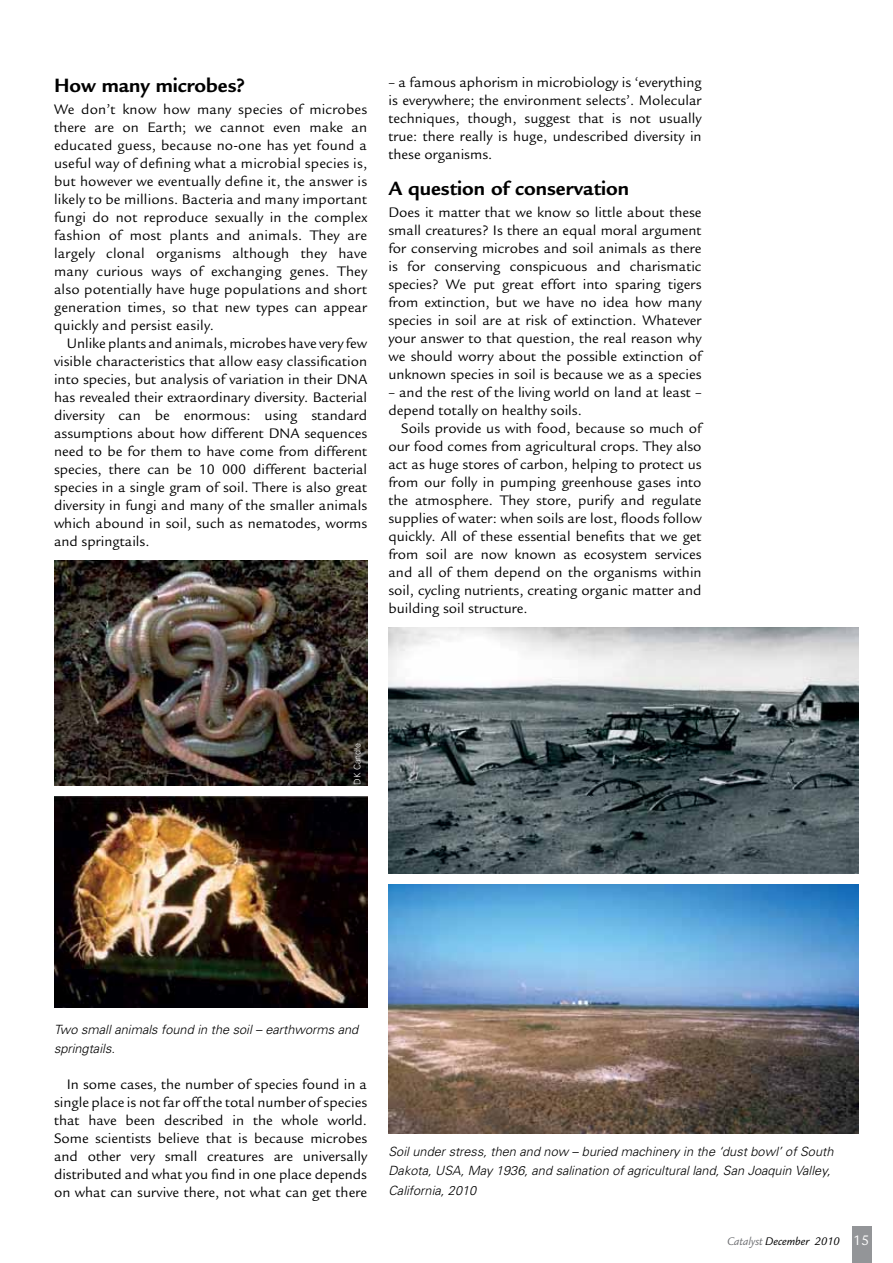
<style>
.page{position:relative;width:893px;height:1263px;background:#fff}
.page>*{position:absolute;margin:0;border:0;box-sizing:border-box;transform-origin:0 0}
.t1{font:700 21px "Legacy Sans";color:#000}
.t2{font:15px/18px "Legacy Sans";color:#000;text-align:justify}
.t3{font:italic 300 12.75px/19.5px "Univers";color:#000}
.t4{font:italic 12px "Legacy Sans";color:#000}
.t5{font:300 9px "Univers";color:#fff}
.s1{color:#6d6e71}
.s2{font-style:normal;font-size:15px;color:#fff}
</style>
<div class="page">
<div style="left:852px;top:1226px;width:20px;height:37px;background:#939598"></div>
<img style="left:54px;top:561px;width:313px;height:225px">
<img style="left:54px;top:796px;width:313px;height:212px">
<img style="left:388px;top:627px;width:471px;height:247px">
<img style="left:388px;top:885px;width:471px;height:248px">
<h1 class="t1" style="left:54px;top:73px;width:193px">How many microbes?</h1>
<p class="t2" style="left:54px;top:101px;width:315px">We don’t know how many species of microbes there are on Earth; we cannot even make an educated guess, because no-one has yet found a useful way of defining what a microbial species is, but however we eventually define it, the answer is likely to be millions. Bacteria and many important fungi do not reproduce sexually in the complex fashion of most plants and animals. They are largely clonal organisms although they have many curious ways of exchanging genes. They also potentially have huge populations and short generation times, so that new types can appear quickly and persist easily.</p>
<p class="t2" style="left:54px;top:335px;width:315px;text-indent:13px">Unlike plants and animals, microbes have very few visible characteristics that allow easy classification into species, but analysis of variation in their DNA has revealed their extraordinary diversity. Bacterial diversity can be enormous: using standard assumptions about how different DNA sequences need to be for them to have come from different species, there can be 10 000 different bacterial species in a single gram of soil. There is also great diversity in fungi and many of the smaller animals which abound in soil, such as nematodes, worms and springtails.</p>
<p class="t2" style="left:388px;top:74px;width:315px">– a famous aphorism in microbiology is ‘everything is everywhere; the environment selects’. Molecular techniques, though, suggest that is not usually true: there really is huge, undescribed diversity in these organisms.</p>
<h1 class="t1" style="left:388px;top:176px;width:242px">A question of conservation</h1>
<p class="t2" style="left:388px;top:203px;width:315px">Does it matter that we know so little about these small creatures? Is there an equal moral argument for conserving microbes and soil animals as there is for conserving conspicuous and charismatic species? We put great effort into sparing tigers from extinction, but we have no idea how many species in soil are at risk of extinction. Whatever your answer to that question, the real reason why we should worry about the possible extinction of unknown species in soil is because we as a species</p>
<p class="t2" style="left:388px;top:383px;width:315px">– and the rest of the living world on land at least – depend totally on healthy soils.</p>
<p class="t2" style="left:388px;top:419px;width:315px;text-indent:13px">Soils provide us with food, because so much of our food comes from agricultural crops. They also act as huge stores of carbon, helping to protect us from our folly in pumping greenhouse gases into the atmosphere. They store, purify and regulate supplies of water: when soils are lost, floods follow quickly. All of these essential benefits that we get from soil are now known as ecosystem services and all of them depend on the organisms within soil, cycling nutrients, creating organic matter and building soil structure.</p>
<p class="t5" style="left:352px;top:785px;width:44px;rotate:-90deg">DK Candle</p>
<p class="t3" style="left:54px;top:1019px;width:306px">Two small animals found in the soil – earthworms and springtails.</p>
<p class="t2" style="left:54px;top:1076px;width:315px;text-indent:13px">In some cases, the number of species found in a single place is not far off the total number of species that have been described in the whole world.<br>Some scientists believe that is because microbes and other very small creatures are universally distributed and what you find in one place depends on what can survive there, not what can get there</p>
<p class="t3" style="left:388px;top:1141px;width:446px">Soil under stress, then and now – buried machinery in the ‘dust bowl’ of South<br>Dakota, USA, May 1936, and salination of agricultural land, San Joaquin Valley,<br>California, 2010</p>
<p class="t4" style="left:727px;top:1235px;width:144px"><span class="s1">Catalyst</span> December 2010 <span class="s2">15</span></p>
</div>
